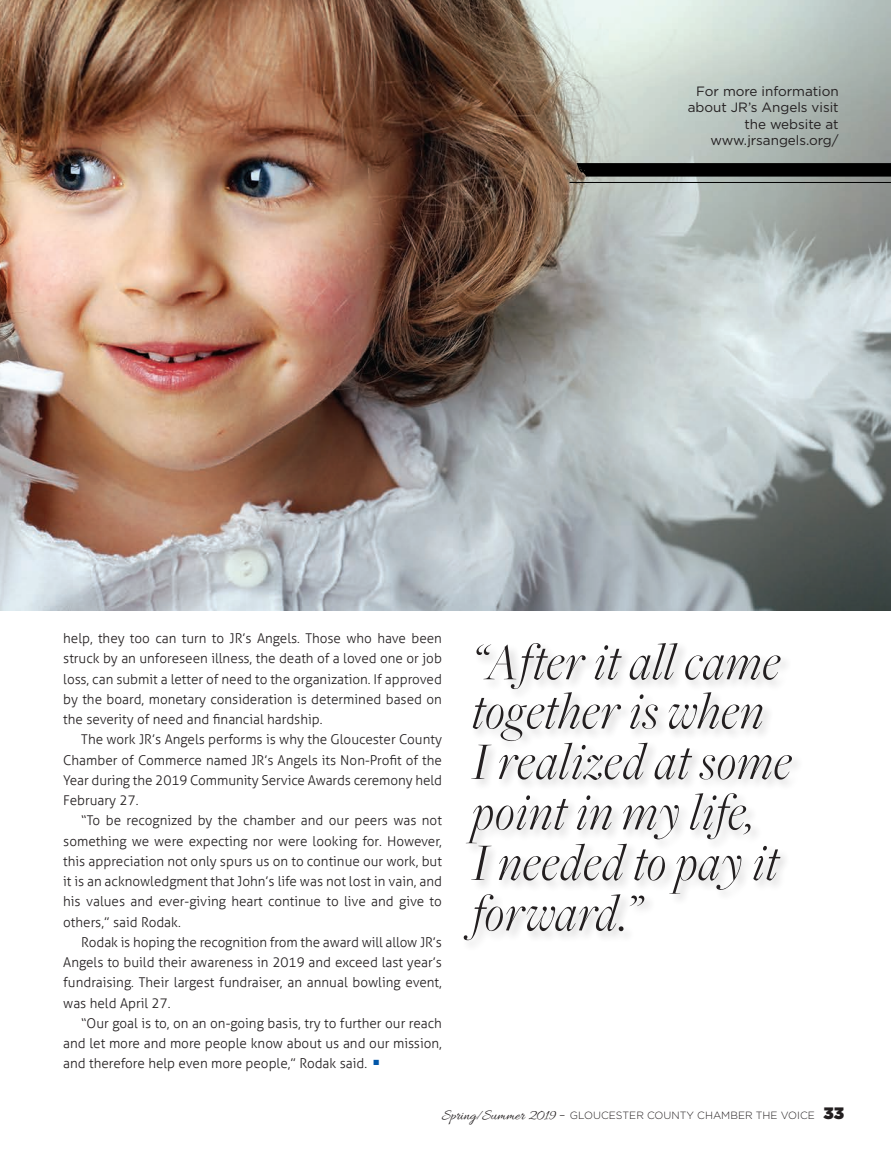
<style>
.page{position:relative;width:891px;height:1161px;background:#fff}
.page>*{position:absolute;margin:0;border:0;box-sizing:border-box;transform-origin:0 0}
.t1{font:italic 300 54.6px/50.2px "Freight Big";letter-spacing:.02em;color:#231f20}
.t2{font:900 16.5px "Gotham";color:#231f20}
.County_Voice_Body_Co{font:300 13.5px/20.2px "Aller";color:#231f20;text-align:justify}
.County_Voice_Body_Co-2{font:13.5px/16.5px "Gotham";letter-spacing:-.005em;color:#231f20;text-align:right}
.t3{font:300 10.5px "Gotham";color:#231f20}
.s1{font-family:"Allura";font-weight:400;font-size:15px}
.s2{font-size:12px}
</style>
<div class="page">
<img style="left:0;top:0;width:891px;height:611px">
<div style="left:0;top:163px;width:891px;height:14px;background:#000"></div>
<div style="left:461px;top:640px;width:343px;height:313px;background:#231f20;opacity:.25"></div>
<hr style="left:0;top:182px;width:891px;height:1px;background:#000">
<img style="left:0;top:115px;width:586px;height:126px">
<p class="County_Voice_Body_Co-2" style="left:688px;top:82px;width:152px">For more information about JR’s Angels visit the website at</p>
<p class="County_Voice_Body_Co-2" style="left:710px;top:132px;width:130px">www.jrsangels.org/</p>
<p class="County_Voice_Body_Co" style="left:63px;top:628px;width:380px">help, they too can turn to JR’s Angels. Those who have been struck by an unforeseen illness, the death of a loved one or job loss, can submit a letter of need to the organization. If approved by the board, monetary consideration is determined based on the severity of need and financial hardship.</p>
<p class="County_Voice_Body_Co" style="left:63px;top:729px;width:380px;text-indent:18px">The work JR’s Angels performs is why the Gloucester County Chamber of Commerce named JR’s Angels its Non-Profit of the Year during the 2019 Community Service Awards ceremony held February 27.</p>
<p class="County_Voice_Body_Co" style="left:63px;top:810px;width:380px;text-indent:18px">“To be recognized by the chamber and our peers was not something we were expecting nor were looking for. However, this appreciation not only spurs us on to continue our work, but it is an acknowledgment that John’s life was not lost in vain, and his values and ever-giving heart continue to live and give to others,” said Rodak.</p>
<p class="County_Voice_Body_Co" style="left:63px;top:932px;width:380px;text-indent:18px">Rodak is hoping the recognition from the award will allow JR’s Angels to build their awareness in 2019 and exceed last year’s fundraising. Their largest fundraiser, an annual bowling event, was held April 27.</p>
<p class="County_Voice_Body_Co" style="left:63px;top:1013px;width:380px;text-indent:18px">“Our goal is to, on an on-going basis, try to further our reach and let more and more people know about us and our mission, and therefore help even more people,” Rodak said. <sup>■</sup></p>
<p class="t1" style="left:472px;top:638px;width:321px">“After it all came together is when<br>I realized at some point in my life,<br>I needed to pay it forward.”</p>
<p class="t3" style="left:442px;top:1109px;width:375px"><span class="s1">Spring/Summer 2019</span> <span class="s2">–</span> GLOUCESTER COUNTY CHAMBER THE VOICE</p>
<p class="t2" style="left:824px;top:1104px;width:22px">33</p>
</div>
